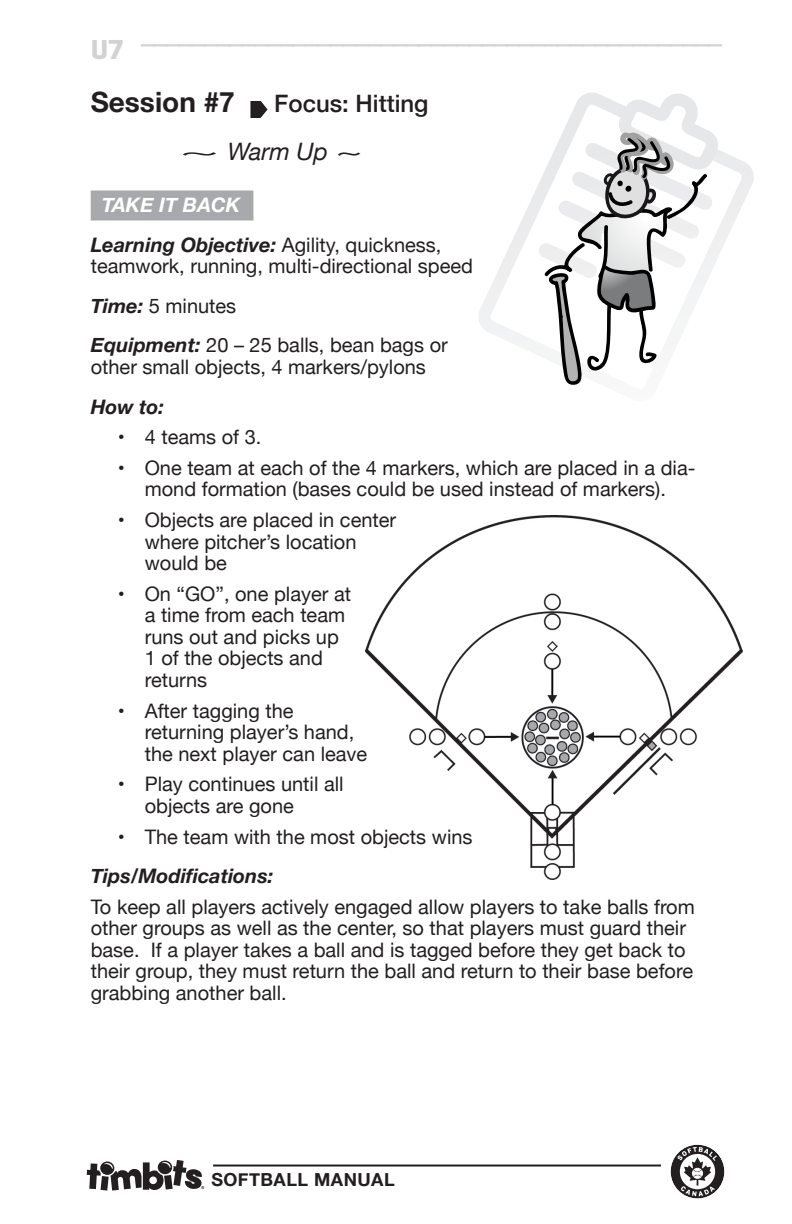
<style>
.page{position:relative;width:792px;height:1224px;background:#fff}
.page>*{position:absolute;margin:0;border:0;box-sizing:border-box;transform-origin:0 0}
.t1{font:28px/59px "Helvetica Neue";color:#d1d2d4}
.t2{font:700 28px "Geogrotesque";color:#d1d2d4}
.t3{font:500 24px "Helvetica Neue";color:#231f20}
.t4{font:italic 24px "Helvetica Neue";color:#231f20;scale:3 1}
.List_Paragraph{font:20px/21.6px "Helvetica Neue";color:#231f20}
.t5{font:italic 700 20px "Helvetica Neue";color:#231f20}
.t6{font:italic 700 20px "Helvetica Neue";color:#fff}
.t7{font:700 18px "Helvetica Neue";letter-spacing:.025em;color:#231f20}
.s1{font-weight:700;color:#231f20}
.s2{font-weight:700;font-style:italic}
</style>
<div class="page">
<svg style="left:87px;top:1160px;width:117px;height:31px"></svg>
<hr style="left:213px;top:1165px;width:448px;height:2px;background:#231f20">
<svg style="left:670px;top:1144px;width:55px;height:55px"></svg>
<img style="left:366px;top:516px;width:377px;height:364px">
<div style="left:91px;top:191px;width:162px;height:30px;background:#a8a9ad"></div>
<svg style="left:250px;top:101px;width:18px;height:17px"></svg>
<svg style="left:479px;top:92px;width:275px;height:263px"></svg>
<svg style="left:538px;top:93px;width:182px;height:292px"></svg>
<h1 class="t2" style="left:91px;top:32px;width:34px">U7</h1>
<p class="t1" style="left:91px;top:15px;width:633px;text-indent:50px">––––––––––––––––––––––––––––––––––––––––––––––<br><span class="s1">Session #7</span></p>
<p class="t3" style="left:274px;top:84px;width:156px">Focus: Hitting</p>
<p class="t4" style="left:178px;top:134px;width:63px">~ Warm Up ~</p>
<p class="t6" style="left:102px;top:189px;width:140px">TAKE IT BACK</p>
<p class="List_Paragraph" style="left:91px;top:235px;width:384px"><span class="s2">Learning Objective:</span> Agility, quickness, teamwork, running, multi-directional speed</p>
<p class="List_Paragraph" style="left:91px;top:296px;width:147px"><span class="s2">Time:</span> 5 minutes</p>
<p class="List_Paragraph" style="left:91px;top:336px;width:359px"><span class="s2">Equipment:</span> 20 – 25 balls, bean bags or other small objects, 4 markers/pylons</p>
<p class="t5" style="left:91px;top:391px;width:75px">How to:</p>
<p class="List_Paragraph" style="left:118px;top:427px;width:145px">• 4 teams of 3.</p>
<p class="List_Paragraph" style="left:118px;top:458px;width:579px;text-align:center">• One team at each of the 4 markers, which are placed in a dia&shy;mond formation (bases could be used instead of markers).</p>
<p class="List_Paragraph" style="left:145px;top:510px;width:253px;text-indent:-27px">• Objects are placed in center where pitcher’s location would be</p>
<p class="List_Paragraph" style="left:145px;top:584px;width:208px;text-indent:-27px">• On “GO”, one player at a time from each team runs out and picks up<br>1 of the objects and returns</p>
<p class="List_Paragraph" style="left:145px;top:701px;width:224px;text-indent:-27px">• After tagging the returning player’s hand, the next player can leave</p>
<p class="List_Paragraph" style="left:145px;top:775px;width:200px;text-indent:-27px">• Play continues until all objects are gone</p>
<p class="List_Paragraph" style="left:118px;top:827px;width:356px">• The team with the most objects wins</p>
<p class="t5" style="left:91px;top:860px;width:184px">Tips/Modifications:</p>
<p class="List_Paragraph" style="left:91px;top:897px;width:606px">To keep all players actively engaged allow players to take balls from other groups as well as the center, so that players must guard their base. If a player takes a ball and is tagged before they get back to their group, they must return the ball and return to their base before grabbing another ball.</p>
<p class="t7" style="left:211px;top:1166px;width:185px">SOFTBALL MANUAL</p>
</div>
